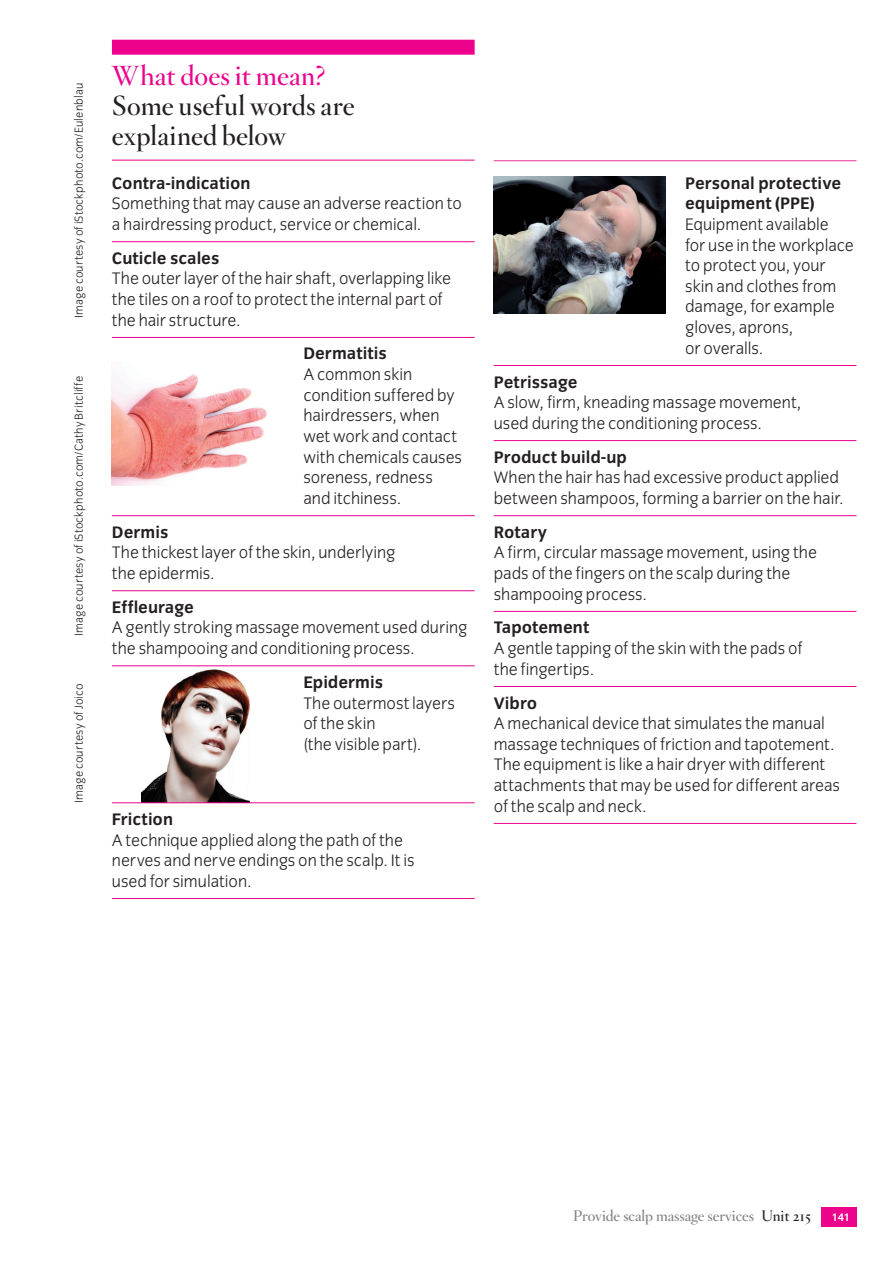
<style>
.page{position:relative;width:894px;height:1263px;background:#fff}
.page>*{position:absolute;margin:0;border:0;box-sizing:border-box;transform-origin:0 0}
.t1{font:27px/30px "Hoefler Titling HTF Sm Roman";letter-spacing:.005em;color:#231f20}
.t2{font:27px "Hoefler Titling HTF Sm Roman";letter-spacing:.005em;color:#ed028c}
.t3{font:300 17.25px/20.7px "Congress Sans";color:#231f20}
.t4{font:700 17.25px/20.7px "Congress Sans";color:#231f20}
.t5{font:15px "Hoefler Titling HTF Sm Roman";color:#808285}
.t6{font:300 12px "Congress Sans";letter-spacing:.015em;color:#231f20}
.t7{font:700 11.25px "Congress Sans";color:#fff}
.s1{color:#231f20}
</style>
<div class="page">
<div style="left:821px;top:1207px;width:35px;height:19px;background:#ed028c"></div>
<img style="left:142px;top:669px;width:108px;height:133px">
<div style="left:112px;top:40px;width:362px;height:15px;background:#ed028c"></div>
<hr style="left:112px;top:160px;width:362px;height:1px;background:#ed028c">
<hr style="left:493px;top:365px;width:363px;height:1px;background:#ed028c">
<hr style="left:493px;top:440px;width:363px;height:1px;background:#ed028c">
<hr style="left:493px;top:515px;width:363px;height:1px;background:#ed028c">
<hr style="left:493px;top:611px;width:363px;height:1px;background:#ed028c">
<hr style="left:493px;top:686px;width:363px;height:1px;background:#ed028c">
<hr style="left:493px;top:823px;width:363px;height:1px;background:#ed028c">
<hr style="left:493px;top:160px;width:363px;height:1px;background:#ec2d94">
<hr style="left:112px;top:241px;width:362px;height:1px;background:#ed028c">
<hr style="left:112px;top:337px;width:362px;height:1px;background:#ed028c">
<hr style="left:112px;top:515px;width:362px;height:1px;background:#ed028c">
<hr style="left:112px;top:590px;width:362px;height:1px;background:#ed028c">
<hr style="left:112px;top:665px;width:362px;height:1px;background:#ed028c">
<hr style="left:112px;top:802px;width:362px;height:1px;background:#ed028c">
<hr style="left:112px;top:898px;width:362px;height:1px;background:#ed028c">
<img style="left:494px;top:177px;width:171px;height:136px">
<img style="left:111px;top:374px;width:156px;height:112px">
<p class="t6" style="left:72px;top:317px;width:236px;rotate:-90deg">Image courtesy of iStockphoto.com/Eulenblau</p>
<p class="t6" style="left:72px;top:636px;width:261px;rotate:-90deg">Image courtesy of iStockphoto.com/Cathy Britcliffe</p>
<p class="t6" style="left:72px;top:802px;width:120px;rotate:-90deg">Image courtesy of Joico</p>
<h1 class="t2" style="left:112px;top:58px;width:215px">What does it mean?</h1>
<h1 class="t1" style="left:112px;top:90px;width:244px">Some useful words are explained below</h1>
<p class="t4" style="left:112px;top:172px;width:140px">Contra-indication</p>
<p class="t3" style="left:112px;top:193px;width:351px">Something that may cause an adverse reaction to a hairdressing product, service or chemical.</p>
<p class="t4" style="left:112px;top:247px;width:109px">Cuticle scales</p>
<p class="t3" style="left:112px;top:268px;width:340px">The outer layer of the hair shaft, overlapping like the tiles on a roof to protect the internal part of the hair structure.</p>
<p class="t4" style="left:303px;top:343px;width:85px">Dermatitis</p>
<p class="t3" style="left:303px;top:364px;width:160px">A common skin condition suffered by hairdressers, when wet work and contact with chemicals causes soreness, redness and itchiness.</p>
<p class="t4" style="left:112px;top:521px;width:58px">Dermis</p>
<p class="t3" style="left:112px;top:542px;width:285px">The thickest layer of the skin, underlying the epidermis.</p>
<p class="t4" style="left:112px;top:596px;width:83px">Effleurage</p>
<p class="t3" style="left:112px;top:617px;width:357px">A gently stroking massage movement used during the shampooing and conditioning process.</p>
<p class="t4" style="left:303px;top:672px;width:81px">Epidermis</p>
<p class="t3" style="left:303px;top:692px;width:153px">The outermost layers of the skin<br>(the visible part).</p>
<p class="t4" style="left:112px;top:809px;width:63px">Friction</p>
<p class="t3" style="left:112px;top:829px;width:304px">A technique applied along the path of the nerves and nerve endings on the scalp. It is used for simulation.</p>
<p class="t4" style="left:685px;top:172px;width:157px">Personal protective equipment (PPE)</p>
<p class="t3" style="left:685px;top:214px;width:170px">Equipment available<br>for use in the workplace to protect you, your skin and clothes from damage, for example gloves, aprons,<br>or overalls.</p>
<p class="t4" style="left:493px;top:371px;width:85px">Petrissage</p>
<p class="t3" style="left:493px;top:392px;width:309px">A slow, firm, kneading massage movement, used during the conditioning process.</p>
<p class="t4" style="left:493px;top:446px;width:135px">Product build-up</p>
<p class="t3" style="left:493px;top:467px;width:351px">When the hair has had excessive product applied between shampoos, forming a barrier on the hair.</p>
<p class="t4" style="left:493px;top:521px;width:55px">Rotary</p>
<p class="t3" style="left:493px;top:542px;width:324px">A firm, circular massage movement, using the pads of the fingers on the scalp during the shampooing process.</p>
<p class="t4" style="left:493px;top:617px;width:97px">Tapotement</p>
<p class="t3" style="left:493px;top:638px;width:310px">A gentle tapping of the skin with the pads of the fingertips.</p>
<p class="t4" style="left:493px;top:692px;width:45px">Vibro</p>
<p class="t3" style="left:493px;top:713px;width:348px">A mechanical device that simulates the manual massage techniques of friction and tapotement.<br>The equipment is like a hair dryer with different attachments that may be used for different areas of the scalp and neck.</p>
<p class="t5" style="left:573px;top:1206px;width:239px">Provide scalp massage services <span class="s1">Unit 215</span></p>
<p class="t7" style="left:831px;top:1211px;width:20px">141</p>
</div>
